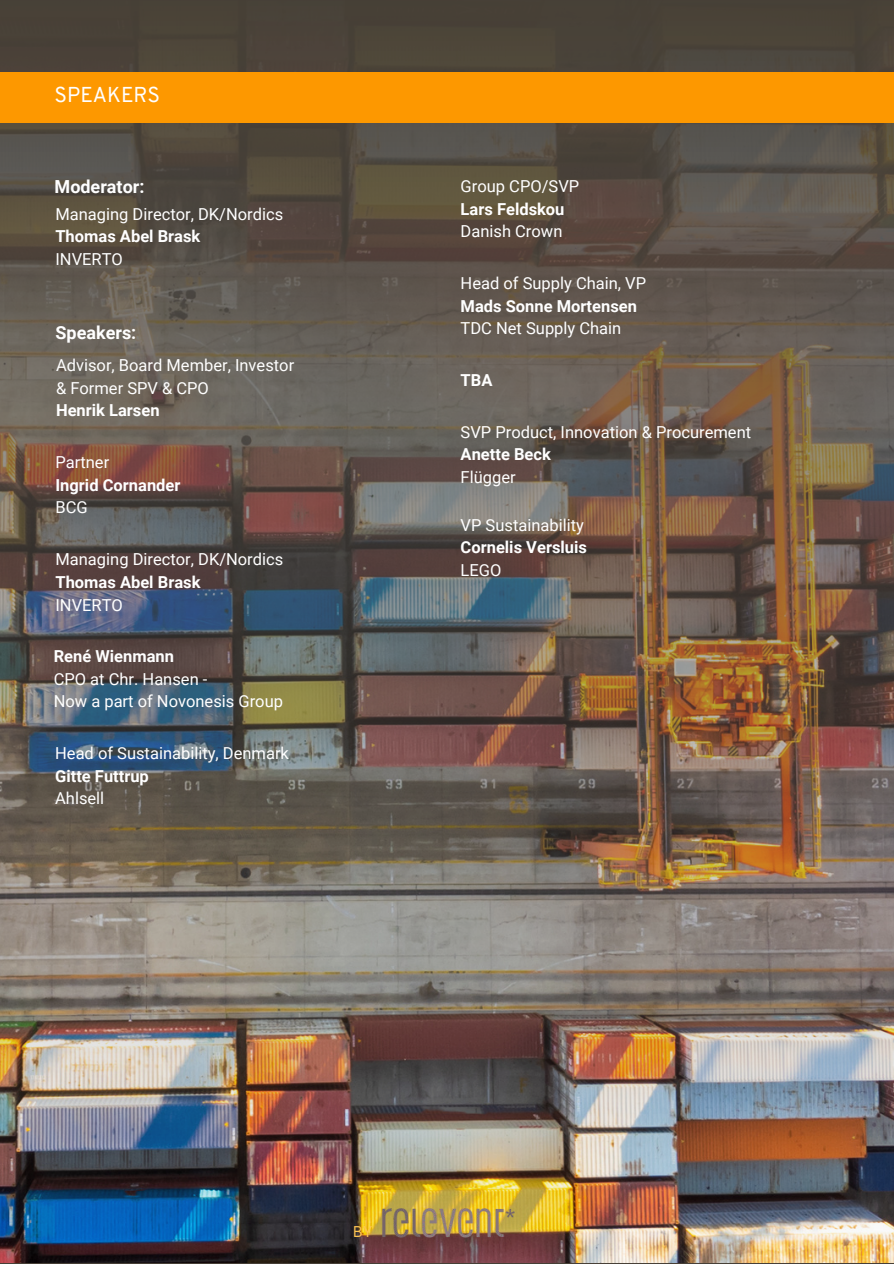
<style>
.page{position:relative;width:894px;height:1264px;background:#fff}
.page>*{position:absolute;margin:0;border:0;box-sizing:border-box;transform-origin:0 0}
.t1{font:21px "Overpass";color:#fff}
.t2{font:700 18px "Roboto";color:#fff}
.t3{font:16.5px/22.5px "Roboto";color:#fff}
.t4{font:700 16.5px "Roboto";color:#fff}
.t5{font:15.15px "Overpass";color:#ffc553}
</style>
<div class="page">
<img style="left:0;top:0;width:893px;height:1262px">
<img style="left:377px;top:1205px;width:139px;height:34px">
<div style="left:0;top:72px;width:893px;height:50px;background:#fd9800"></div>
<p class="t1" style="left:55px;top:79px;width:107px">SPEAKERS</p>
<p class="t2" style="left:55px;top:174px;width:91px">Moderator:</p>
<p class="t3" style="left:55px;top:202px;width:229px">Managing Director, DK/Nordics</p>
<p class="t4" style="left:55px;top:225px;width:146px">Thomas Abel Brask</p>
<p class="t3" style="left:55px;top:247px;width:69px">INVERTO</p>
<p class="t2" style="left:55px;top:320px;width:82px">Speakers:</p>
<p class="t3" style="left:56px;top:354px;width:240px">Advisor, Board Member, Investor &amp; Former SPV &amp; CPO</p>
<p class="t4" style="left:56px;top:399px;width:105px">Henrik Larsen</p>
<p class="t3" style="left:55px;top:450px;width:55px">Partner</p>
<p class="t4" style="left:55px;top:473px;width:126px">Ingrid Cornander</p>
<p class="t3" style="left:55px;top:495px;width:34px">BCG</p>
<p class="t3" style="left:55px;top:547px;width:229px">Managing Director, DK/Nordics</p>
<p class="t4" style="left:55px;top:570px;width:146px">Thomas Abel Brask</p>
<p class="t3" style="left:55px;top:592px;width:69px">INVERTO</p>
<p class="t4" style="left:54px;top:645px;width:122px">René Wienmann</p>
<p class="t3" style="left:54px;top:667px;width:231px">CPO at Chr. Hansen -<br>Now a part of Novonesis Group</p>
<p class="t3" style="left:55px;top:741px;width:235px">Head of Sustainability, Denmark</p>
<p class="t4" style="left:55px;top:764px;width:95px">Gitte Futtrup</p>
<p class="t3" style="left:55px;top:786px;width:51px">Ahlsell</p>
<p class="t3" style="left:460px;top:174px;width:120px">Group CPO/SVP</p>
<p class="t4" style="left:460px;top:197px;width:105px">Lars Feldskou</p>
<p class="t3" style="left:460px;top:219px;width:103px">Danish Crown</p>
<p class="t3" style="left:460px;top:271px;width:187px">Head of Supply Chain, VP</p>
<p class="t4" style="left:460px;top:294px;width:178px">Mads Sonne Mortensen</p>
<p class="t3" style="left:460px;top:316px;width:162px">TDC Net Supply Chain</p>
<p class="t4" style="left:460px;top:368px;width:33px">TBA</p>
<p class="t3" style="left:460px;top:420px;width:292px">SVP Product, Innovation &amp; Procurement</p>
<p class="t4" style="left:460px;top:443px;width:92px">Anette Beck</p>
<p class="t3" style="left:460px;top:465px;width:57px">Flügger</p>
<p class="t3" style="left:460px;top:513px;width:125px">VP Sustainability</p>
<p class="t4" style="left:460px;top:535px;width:128px">Cornelis Versluis</p>
<p class="t3" style="left:460px;top:558px;width:42px">LEGO</p>
<p class="t5" style="left:353px;top:1221px;width:21px">BY</p>
</div>
